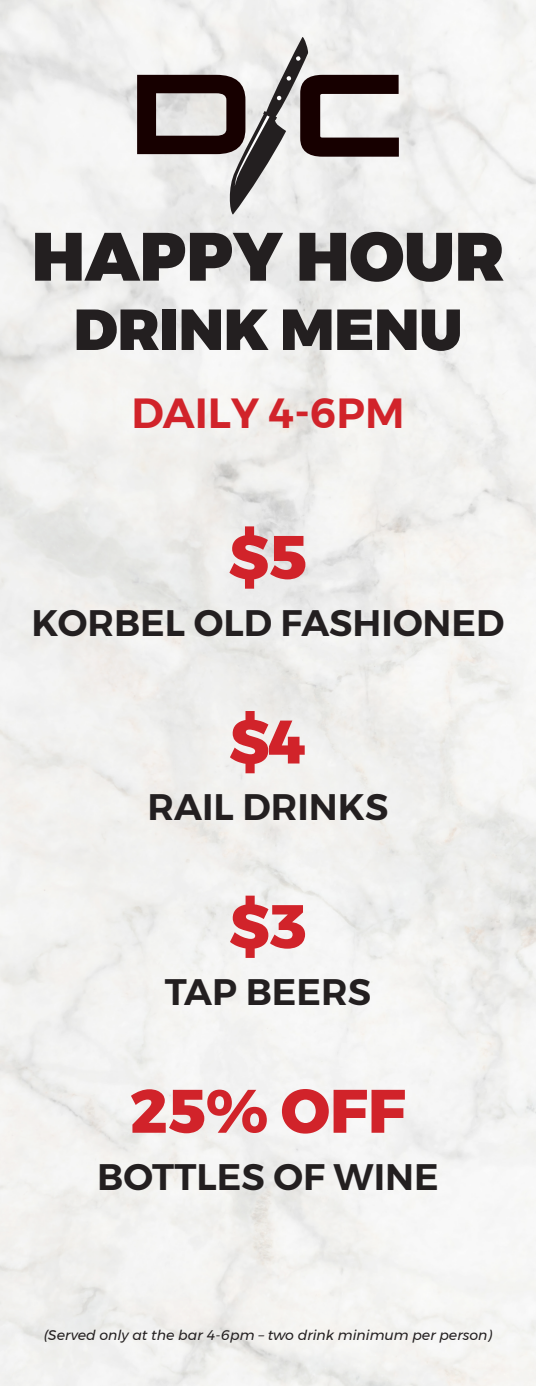
<style>
.page{position:relative;width:536px;height:1386px;background:#fff}
.page>*{position:absolute;margin:0;border:0;box-sizing:border-box;transform-origin:0 0}
.t1{font:900 68.25px "Montserrat";color:#231f20}
.Drink_Pricing{font:800 61.25px "Montserrat";color:#d1232a}
.t2{font:900 57.75px "Montserrat";color:#231f20}
.Food_Title{font:600 42px "Montserrat";color:#d1232a}
.Drink_Names{font:600 36.75px "Montserrat";color:#231f20}
.t3{font:italic 14px "Montserrat";color:#231f20}
</style>
<div class="page">
<svg style="left:137px;top:36px;width:262px;height:179px"></svg>
<p class="t1" style="left:32px;top:200px;width:474px">HAPPY HOUR</p>
<p class="t2" style="left:74px;top:282px;width:390px">DRINK MENU</p>
<p class="Food_Title" style="left:131px;top:380px;width:274px">DAILY 4-6PM</p>
<p class="Drink_Pricing" style="left:228px;top:507px;width:80px">$5</p>
<p class="Drink_Names" style="left:31px;top:594px;width:474px">KORBEL OLD FASHIONED</p>
<p class="Drink_Pricing" style="left:229px;top:692px;width:79px">$4</p>
<p class="Drink_Names" style="left:147px;top:778px;width:242px">RAIL DRINKS</p>
<p class="Drink_Pricing" style="left:229px;top:877px;width:79px">$3</p>
<p class="Drink_Names" style="left:165px;top:963px;width:208px">TAP BEERS</p>
<p class="Drink_Pricing" style="left:130px;top:1061px;width:277px">25% OFF</p>
<p class="Drink_Names" style="left:97px;top:1147px;width:343px">BOTTLES OF WINE</p>
<p class="t3" style="left:44px;top:1325px;width:449px">(Served only at the bar 4-6pm – two drink minimum per person)</p>
</div>
